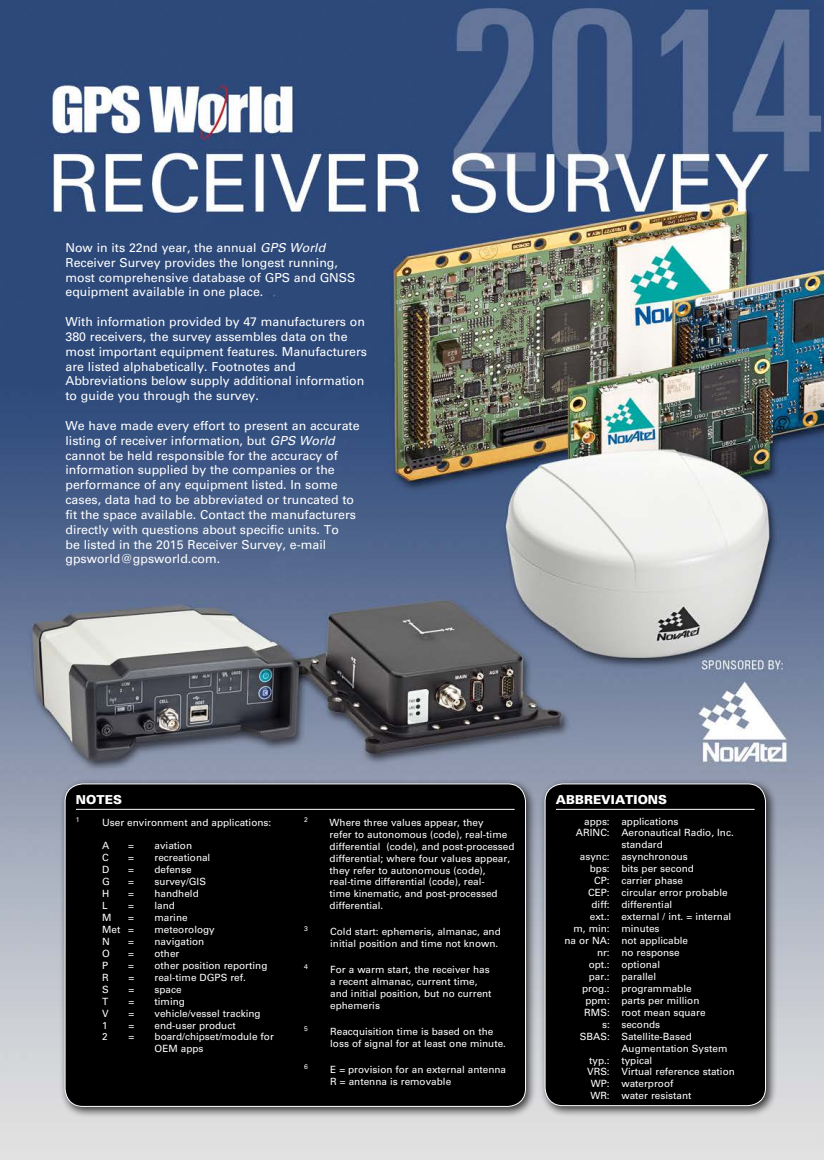
<style>
.page{position:relative;width:824px;height:1161px;background:#fff}
.page>*{position:absolute;margin:0;border:0;box-sizing:border-box;transform-origin:0 0}
.t1{font:12.3px/14.9px "Univers LT Std";color:#fff}
.t2{font:900 12.3px "Univers LT Std";color:#fff}
.t3{font:9.9px/12px "Univers LT Std";color:#fff}
.t4{font:6.75px "Univers LT Std";color:#fff}
.s1{font-style:italic}
</style>
<div class="page">
<img style="left:0;top:0;width:824px;height:1160px">
<div style="left:539px;top:778px;width:238px;height:339px;background:#000;opacity:.75"></div>
<div style="left:545px;top:784px;width:220px;height:322px;background:#000;border-radius:18px"></div>
<div style="left:544px;top:784px;width:221px;height:322px;border:1px solid #fff;border-radius:18px"></div>
<hr style="left:556px;top:809px;width:198px;height:1px;background:#fff">
<div style="left:59px;top:778px;width:478px;height:340px;background:#000;opacity:.75"></div>
<div style="left:65px;top:784px;width:460px;height:322px;background:#000;border-radius:18px"></div>
<hr style="left:76px;top:809px;width:438px;height:1px;background:#fff">
<p class="t1" style="left:65px;top:240px;width:291px">Now in its 22nd year, the annual <span class="s1">GPS World </span>Receiver Survey provides the longest running, most comprehensive database of GPS and GNSS equipment available in one place.</p>
<p class="t1" style="left:65px;top:314px;width:303px">With information provided by 47 manufacturers on 380 receivers, the survey assembles data on the most important equipment features. Manufacturers are listed alphabetically. Footnotes and Abbreviations below supply additional information to guide you through the survey.</p>
<p class="t1" style="left:65px;top:418px;width:295px">We have made every effort to present an accurate listing of receiver information, but <span class="s1">GPS World </span>cannot be held responsible for the accuracy of information supplied by the companies or the performance of any equipment listed. In some cases, data had to be abbreviated or truncated to fit the space available. Contact the manufacturers directly with questions about specific units. To<br>be listed in the 2015 Receiver Survey, e-mail gpsworld@gpsworld.com.</p>
<p class="t2" style="left:76px;top:792px;width:47px">NOTES</p>
<p class="t4" style="left:76px;top:815px;width:5px">1</p>
<p class="t3" style="left:102px;top:816px;width:171px">User environment and applications:</p>
<p class="t4" style="left:304px;top:815px;width:5px">2</p>
<p class="t3" style="left:329px;top:816px;width:186px">Where three values appear, they<br>refer to autonomous (code), real-time differential (code), and post-processed differential; where four values appear, they refer to autonomous (code), real-time differential (code), real-<br>time kinematic, and post-processed differential.</p>
<p class="t4" style="left:304px;top:925px;width:5px">3</p>
<p class="t3" style="left:330px;top:926px;width:172px">Cold start: ephemeris, almanac, and initial position and time not known.</p>
<p class="t4" style="left:304px;top:963px;width:5px">4</p>
<p class="t3" style="left:330px;top:964px;width:163px">For a warm start, the receiver has a recent almanac, current time, and initial position, but no current ephemeris</p>
<p class="t4" style="left:304px;top:1025px;width:5px">5</p>
<p class="t3" style="left:330px;top:1025px;width:177px">Reacquisition time is based on the loss of signal for at least one minute.</p>
<p class="t4" style="left:304px;top:1063px;width:5px">6</p>
<p class="t3" style="left:330px;top:1063px;width:177px">E = provision for an external antenna<br>R = antenna is removable</p>
<p class="t3" style="left:102px;top:840px;width:9px">A</p>
<p class="t3" style="left:128px;top:840px;width:7px">=</p>
<p class="t3" style="left:154px;top:840px;width:39px">aviation</p>
<p class="t3" style="left:102px;top:852px;width:8px">C</p>
<p class="t3" style="left:128px;top:852px;width:7px">=</p>
<p class="t3" style="left:154px;top:852px;width:57px">recreational</p>
<p class="t3" style="left:102px;top:864px;width:9px">D</p>
<p class="t3" style="left:128px;top:864px;width:7px">=</p>
<p class="t3" style="left:154px;top:864px;width:39px">defense</p>
<p class="t3" style="left:102px;top:876px;width:9px">G</p>
<p class="t3" style="left:128px;top:876px;width:7px">=</p>
<p class="t3" style="left:154px;top:876px;width:53px">survey/GIS</p>
<p class="t3" style="left:102px;top:888px;width:9px">H</p>
<p class="t3" style="left:128px;top:888px;width:7px">=</p>
<p class="t3" style="left:154px;top:888px;width:46px">handheld</p>
<p class="t3" style="left:102px;top:900px;width:7px">L</p>
<p class="t3" style="left:128px;top:900px;width:7px">=</p>
<p class="t3" style="left:154px;top:900px;width:22px">land</p>
<p class="t3" style="left:102px;top:912px;width:11px">M</p>
<p class="t3" style="left:128px;top:912px;width:7px">=</p>
<p class="t3" style="left:154px;top:912px;width:35px">marine</p>
<p class="t3" style="left:102px;top:923px;width:33px">Met =</p>
<p class="t3" style="left:154px;top:923px;width:62px">meteorology</p>
<p class="t3" style="left:102px;top:935px;width:9px">N</p>
<p class="t3" style="left:128px;top:935px;width:7px">=</p>
<p class="t3" style="left:154px;top:935px;width:51px">navigation</p>
<p class="t3" style="left:102px;top:947px;width:9px">O</p>
<p class="t3" style="left:128px;top:947px;width:7px">=</p>
<p class="t3" style="left:154px;top:947px;width:26px">other</p>
<p class="t3" style="left:102px;top:959px;width:8px">P</p>
<p class="t3" style="left:128px;top:959px;width:7px">=</p>
<p class="t3" style="left:154px;top:959px;width:114px">other position reporting</p>
<p class="t3" style="left:102px;top:971px;width:8px">R</p>
<p class="t3" style="left:128px;top:971px;width:7px">=</p>
<p class="t3" style="left:154px;top:971px;width:93px">real-time DGPS ref.</p>
<p class="t3" style="left:102px;top:983px;width:8px">S</p>
<p class="t3" style="left:128px;top:983px;width:7px">=</p>
<p class="t3" style="left:154px;top:983px;width:29px">space</p>
<p class="t3" style="left:102px;top:995px;width:8px">T</p>
<p class="t3" style="left:128px;top:995px;width:7px">=</p>
<p class="t3" style="left:154px;top:995px;width:32px">timing</p>
<p class="t3" style="left:102px;top:1007px;width:8px">V</p>
<p class="t3" style="left:128px;top:1007px;width:7px">=</p>
<p class="t3" style="left:154px;top:1007px;width:107px">vehicle/vessel tracking</p>
<p class="t3" style="left:102px;top:1019px;width:7px">1</p>
<p class="t3" style="left:128px;top:1019px;width:7px">=</p>
<p class="t3" style="left:154px;top:1019px;width:83px">end-user product</p>
<p class="t3" style="left:102px;top:1031px;width:7px">2</p>
<p class="t3" style="left:128px;top:1031px;width:7px">=</p>
<p class="t3" style="left:154px;top:1031px;width:121px">board/chipset/module for<br>OEM apps</p>
<p class="t2" style="left:556px;top:792px;width:113px">ABBREVIATIONS</p>
<p class="t3" style="left:584px;top:815px;width:96px">apps: applications</p>
<p class="t3" style="left:576px;top:827px;width:159px">ARINC: Aeronautical Radio, Inc.</p>
<p class="t3" style="left:621px;top:839px;width:43px">standard</p>
<p class="t3" style="left:580px;top:851px;width:109px">async: asynchronous</p>
<p class="t3" style="left:589px;top:863px;width:106px">bps: bits per second</p>
<p class="t3" style="left:594px;top:875px;width:90px">CP: carrier phase</p>
<p class="t3" style="left:588px;top:887px;width:141px">CEP: circular error probable</p>
<p class="t3" style="left:591px;top:899px;width:82px">diff: differential</p>
<p class="t3" style="left:589px;top:911px;width:143px">ext.: external / int. = internal</p>
<p class="t3" style="left:573px;top:923px;width:88px">m, min: minutes</p>
<p class="t3" style="left:564px;top:935px;width:125px">na or NA: not applicable</p>
<p class="t3" style="left:597px;top:947px;width:84px">nr: no response</p>
<p class="t3" style="left:588px;top:958px;width:73px">opt.: optional</p>
<p class="t3" style="left:588px;top:970px;width:69px">par.: parallel</p>
<p class="t3" style="left:582px;top:982px;width:111px">prog.: programmable</p>
<p class="t3" style="left:585px;top:994px;width:116px">ppm: parts per million</p>
<p class="t3" style="left:584px;top:1006px;width:123px">RMS: root mean square</p>
<p class="t3" style="left:602px;top:1018px;width:60px">s: seconds</p>
<p class="t3" style="left:580px;top:1030px;width:113px">SBAS: Satellite-Based</p>
<p class="t3" style="left:621px;top:1042px;width:107px">Augmentation System</p>
<p class="t3" style="left:589px;top:1054px;width:65px">typ.: typical</p>
<p class="t3" style="left:587px;top:1066px;width:149px">VRS: Virtual reference station</p>
<p class="t3" style="left:591px;top:1078px;width:84px">WP: waterproof</p>
<p class="t3" style="left:590px;top:1090px;width:103px">WR: water resistant</p>
</div>
